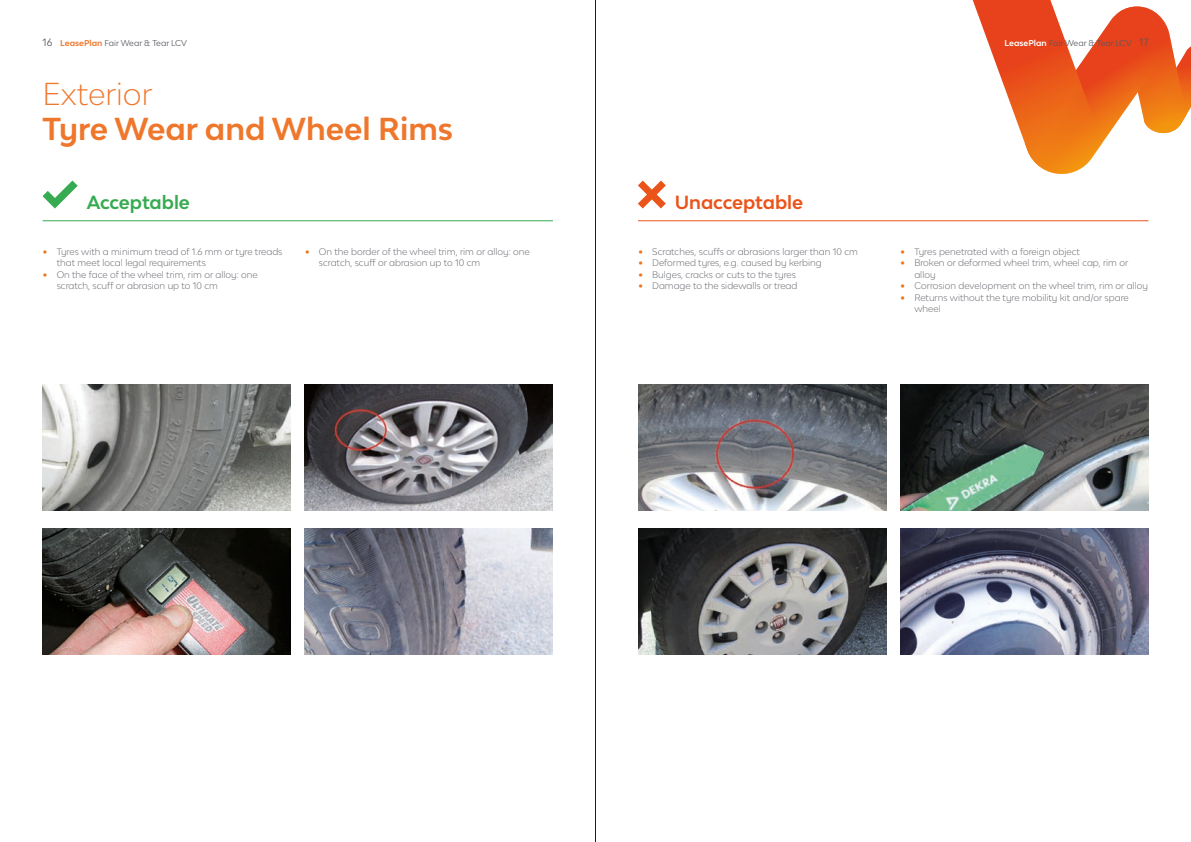
<style>
.page{position:relative;width:1191px;height:842px;background:#fff}
.page>*{position:absolute;margin:0;border:0;box-sizing:border-box;transform-origin:0 0}
.t1{font:700 30px "Lease Plan";color:#ef772c}
.t2{font:300 30px "Lease Plan";color:#ef772c}
.t3{font:700 18px "Lease Plan";letter-spacing:-.005em;color:#ea541b}
.t4{font:700 18px "Lease Plan";letter-spacing:-.01em;color:#36ab51}
.t5{font:300 9px/11.5px "Lease Plan";color:#575960}
.t6{font:8px "Lease Plan";color:#575960}
.s1{font-size:10px}
.s2{font-weight:700;color:#ef772c}
.s3{font-weight:700;color:#fff}
.s4{font-weight:700;font-size:13px;color:#ee7319}
</style>
<div class="page">
<svg style="left:972px;top:0;width:219px;height:174px"></svg>
<img style="left:638px;top:384px;width:248px;height:126px">
<img style="left:900px;top:384px;width:248px;height:126px">
<img style="left:638px;top:528px;width:248px;height:126px">
<img style="left:900px;top:528px;width:248px;height:126px">
<img style="left:43px;top:384px;width:248px;height:126px">
<img style="left:305px;top:384px;width:248px;height:126px">
<img style="left:305px;top:528px;width:248px;height:126px">
<img style="left:43px;top:528px;width:248px;height:126px">
<svg style="left:43px;top:181px;width:35px;height:28px"></svg>
<svg style="left:638px;top:180px;width:28px;height:28px"></svg>
<hr style="left:43px;top:220px;width:510px;height:1px;background:#36ab51">
<hr style="left:638px;top:220px;width:510px;height:1px;background:#ea541b">
<hr style="left:595px;top:0;width:1px;height:842px;background:#1d1d1b">
<p class="t6" style="left:43px;top:38px;width:146px"><span class="s1">16</span> <span class="s2">LeasePlan</span> Fair Wear &amp; Tear LCV</p>
<p class="t6" style="left:1004px;top:38px;width:145px"><span class="s3">LeasePlan</span> Fair Wear &amp; Tear LCV <span class="s1">17</span></p>
<h1 class="t2" style="left:43px;top:74px;width:111px">Exterior</h1>
<h1 class="t1" style="left:43px;top:109px;width:412px">Tyre Wear and Wheel Rims</h1>
<h2 class="t4" style="left:87px;top:190px;width:105px">Acceptable</h2>
<h2 class="t3" style="left:675px;top:190px;width:130px">Unacceptable</h2>
<p class="t5" style="left:57px;top:245px;width:227px;text-indent:-14px"><span class="s4">•</span> Tyres with a minimum tread of 1.6 mm or tyre treads that meet local legal requirements</p>
<p class="t5" style="left:57px;top:268px;width:202px;text-indent:-14px"><span class="s4">•</span> On the face of the wheel trim, rim or alloy: one scratch, scuff or abrasion up to 10 cm</p>
<p class="t5" style="left:319px;top:245px;width:212px;text-indent:-14px"><span class="s4">•</span> On the border of the wheel trim, rim or alloy: one scratch, scuff or abrasion up to 10 cm</p>
<p class="t5" style="left:638px;top:245px;width:221px"><span class="s4">•</span> Scratches, scuffs or abrasions larger than 10 cm</p>
<p class="t5" style="left:638px;top:257px;width:185px"><span class="s4">•</span> Deformed tyres, e.g. caused by kerbing</p>
<p class="t5" style="left:638px;top:268px;width:159px"><span class="s4">•</span> Bulges, cracks or cuts to the tyres</p>
<p class="t5" style="left:638px;top:280px;width:161px"><span class="s4">•</span> Damage to the sidewalls or tread</p>
<p class="t5" style="left:900px;top:245px;width:181px"><span class="s4">•</span> Tyres penetrated with a foreign object</p>
<p class="t5" style="left:914px;top:257px;width:215px;text-indent:-14px"><span class="s4">•</span> Broken or deformed wheel trim, wheel cap, rim or alloy</p>
<p class="t5" style="left:900px;top:280px;width:249px"><span class="s4">•</span> Corrosion development on the wheel trim, rim or alloy</p>
<p class="t5" style="left:914px;top:291px;width:216px;text-indent:-14px"><span class="s4">•</span> Returns without the tyre mobility kit and/or spare wheel</p>
</div>
